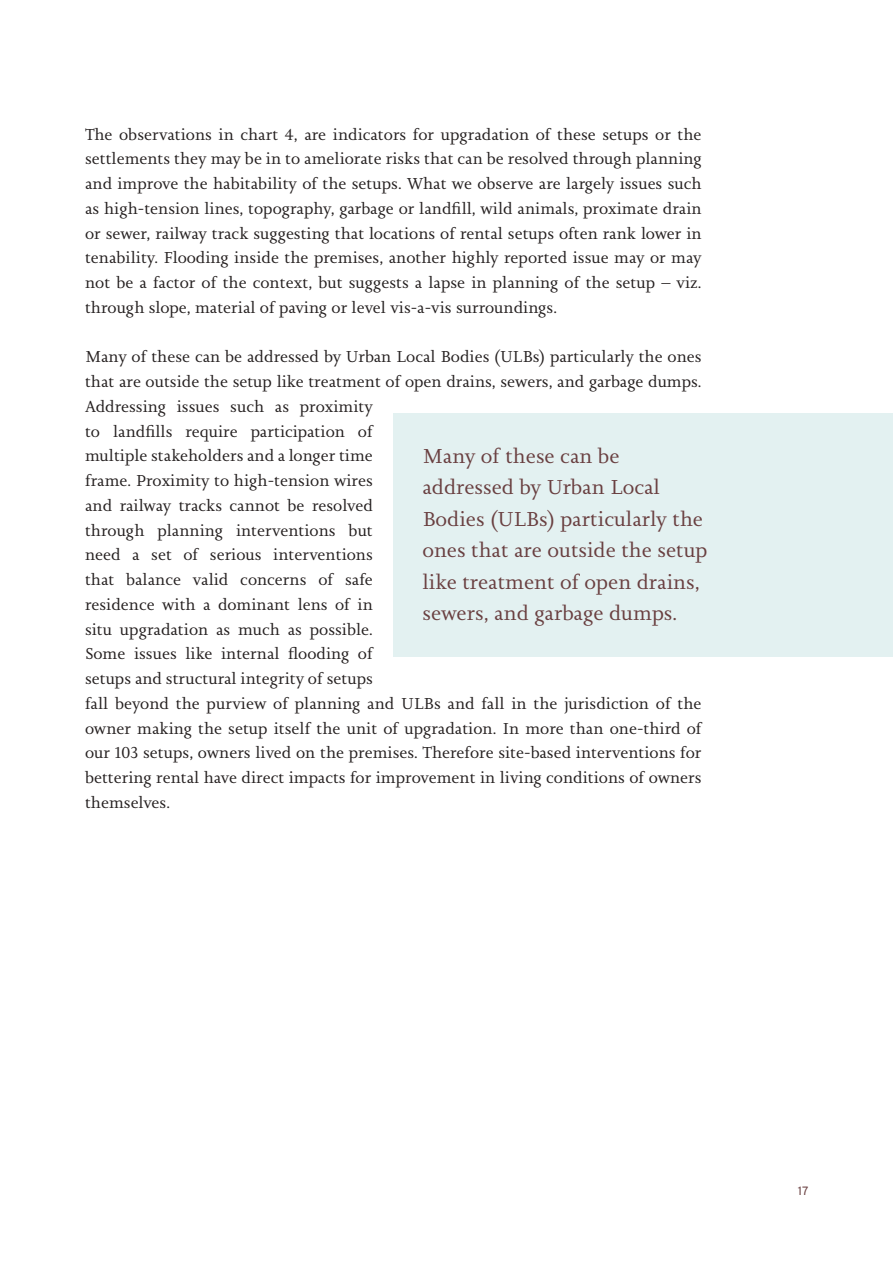
<style>
.page{position:relative;width:893px;height:1263px;background:#fff}
.page>*{position:absolute;margin:0;border:0;box-sizing:border-box;transform-origin:0 0}
.t1{font:21px/31.5px "Joanna Nova";color:#693f40}
.t2{font:16.5px/24.8px "Joanna Nova";color:#241f1f;text-align:justify}
.t3{font:12px "Overpass";color:#693f40}
</style>
<div class="page">
<div style="left:393px;top:413px;width:500px;height:243px;background:#e3f1f1"></div>
<p class="t2" style="left:85px;top:122px;width:618px">The observations in chart 4, are indicators for upgradation of these setups or the settlements they may be in to ameliorate risks that can be resolved through planning and improve the habitability of the setups. What we observe are largely issues such as high-tension lines, topography, garbage or landfill, wild animals, proximate drain or sewer, railway track suggesting that locations of rental setups often rank lower in tenability. Flooding inside the premises, another highly reported issue may or may not be a factor of the context, but suggests a lapse in planning of the setup – viz. through slope, material of paving or level vis-a-vis surroundings.</p>
<p class="t2" style="left:85px;top:344px;width:618px;text-align:left">Many of these can be addressed by Urban Local Bodies (ULBs) particularly the ones that are outside the setup like treatment of open drains, sewers, and garbage dumps.<br>Addressing issues such as proximity<br>to landfills require participation of<br>multiple stakeholders and a longer time<br>frame. Proximity to high-tension wires<br>and railway tracks cannot be resolved<br>through planning interventions but<br>need a set of serious interventions<br>that balance valid concerns of safe<br>residence with a dominant lens of in<br>situ upgradation as much as possible.<br>Some issues like internal flooding of<br>setups and structural integrity of setups<br>fall beyond the purview of planning and ULBs and fall in the jurisdiction of the owner making the setup itself the unit of upgradation. In more than one-third of our 103 setups, owners lived on the premises. Therefore site-based interventions for bettering rental have direct impacts for improvement in living conditions of owners themselves.</p>
<p class="t1" style="left:422px;top:440px;width:287px">Many of these can be addressed by Urban Local<br>Bodies (ULBs) particularly the ones that are outside the setup like treatment of open drains, sewers, and garbage dumps.</p>
<p class="t3" style="left:798px;top:1181px;width:12px">17</p>
</div>
